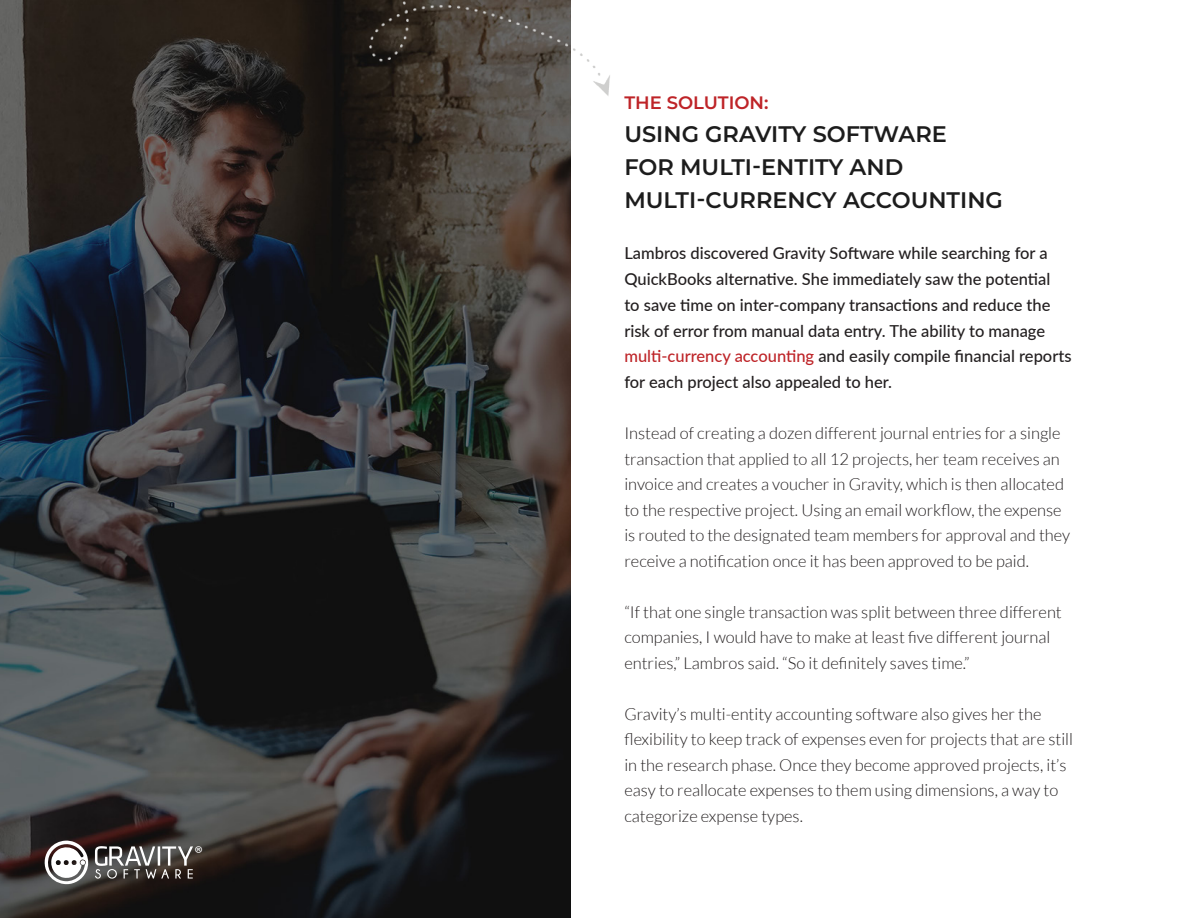
<style>
.page{position:relative;width:1188px;height:918px;background:#fff}
.page>*{position:absolute;margin:0;border:0;box-sizing:border-box;transform-origin:0 0}
.t1{font:600 22.5px/33px "Montserrat";color:#1c1c1c}
.t2{font:20.1px "Myriad Pro";color:#fff}
.t3{font:600 18px "Montserrat";color:#be2428}
.t4{font:300 16.5px/25.5px "Lato";color:#231f20}
.t5{font:500 16.5px/25.8px "Lato";color:#231f20}
.s1{color:#be2428}
</style>
<div class="page">
<img style="left:0;top:0;width:570px;height:918px">
<img style="left:296px;top:0;width:314px;height:105px">
<svg style="left:95px;top:846px;width:98px;height:33px"></svg>
<svg style="left:43px;top:840px;width:46px;height:45px"></svg>
<p class="t2" style="left:194px;top:841px;width:10px">®</p>
<p class="t3" style="left:624px;top:90px;width:146px">THE SOLUTION:</p>
<p class="t1" style="left:624px;top:117px;width:380px">USING GRAVITY SOFTWARE<br>FOR MULTI-ENTITY AND<br>MULTI-CURRENCY ACCOUNTING</p>
<p class="t5" style="left:624px;top:240px;width:449px">Lambros discovered Gravity Software while searching for a QuickBooks alternative. She immediately saw the potential<br>to save time on inter-company transactions and reduce the risk of error from manual data entry. The ability to manage <span class="s1">multi-currency accounting</span> and easily compile financial reports for each project also appealed to her.</p>
<p class="t4" style="left:624px;top:421px;width:447px">Instead of creating a dozen different journal entries for a single transaction that applied to all 12 projects, her team receives an invoice and creates a voucher in Gravity, which is then allocated to the respective project. Using an email workflow, the expense is routed to the designated team members for approval and they receive a notification once it has been approved to be paid.</p>
<p class="t4" style="left:624px;top:599px;width:439px">“If that one single transaction was split between three different companies, I would have to make at least five different journal entries,” Lambros said. “So it definitely saves time.”</p>
<p class="t4" style="left:624px;top:701px;width:450px">Gravity’s multi-entity accounting software also gives her the flexibility to keep track of expenses even for projects that are still in the research phase. Once they become approved projects, it’s easy to reallocate expenses to them using dimensions, a way to categorize expense types.</p>
</div>
